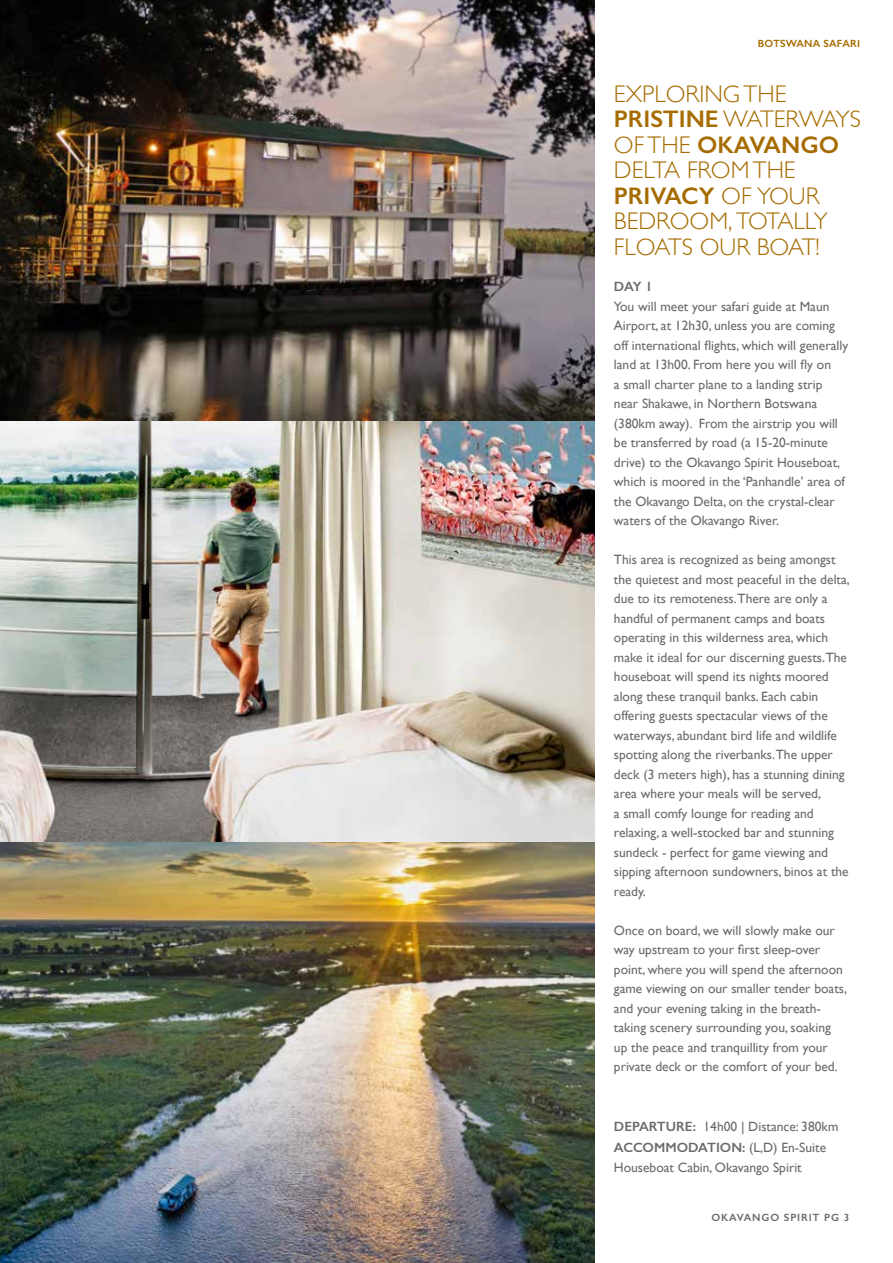
<style>
.page{position:relative;width:893px;height:1263px;background:#fff}
.page>*{position:absolute;margin:0;border:0;box-sizing:border-box;transform-origin:0 0}
.t1{font:300 24px/25.5px "Gill Sans";color:#a66c00}
.t2{font:13.5px/19.5px "Gill Sans";color:#6b6b6f}
.t3{font:600 13.5px "Gill Sans";color:#6b6b6f}
.t4{font:600 10.5px "Gill Sans";letter-spacing:.08em;color:#6b6b6f}
.t5{font:600 10.5px "Gill Sans";letter-spacing:.015em;color:#a66c00}
.s1{font-weight:600}
</style>
<div class="page">
<img style="left:0;top:0;width:594px;height:1263px">
<p class="t5" style="left:758px;top:37px;width:104px">BOTSWANA SAFARI</p>
<h1 class="t1" style="left:614px;top:80px;width:249px">EXPLORING THE<br><span class="s1">PRISTINE</span> WATERWAYS<br>OF THE <span class="s1">OKAVANGO<br></span>DELTA FROM THE<br><span class="s1">PRIVACY</span> OF YOUR<br>BEDROOM, TOTALLY<br>FLOATS OUR BOAT!</h1>
<p class="t3" style="left:614px;top:278px;width:40px">DAY 1</p>
<p class="t2" style="left:614px;top:296px;width:236px">You will meet your safari guide at Maun Airport, at 12h30, unless you are coming off international flights, which will generally land at 13h00. From here you will fly on<br>a small charter plane to a landing strip near Shakawe, in Northern Botswana (380km away). From the airstrip you will be transferred by road (a 15-20-minute drive) to the Okavango Spirit Houseboat, which is moored in the ‘Panhandle’ area of the Okavango Delta, on the crystal-clear waters of the Okavango River.</p>
<p class="t2" style="left:614px;top:550px;width:237px">This area is recognized as being amongst the quietest and most peaceful in the delta, due to its remoteness.There are only a handful of permanent camps and boats operating in this wilderness area, which make it ideal for our discerning guests.The houseboat will spend its nights moored along these tranquil banks. Each cabin offering guests spectacular views of the waterways, abundant bird life and wildlife spotting along the riverbanks.The upper deck (3 meters high), has a stunning dining area where your meals will be served,<br>a small comfy lounge for reading and relaxing, a well-stocked bar and stunning sundeck - perfect for game viewing and sipping afternoon sundowners, binos at the ready.</p>
<p class="t2" style="left:614px;top:920px;width:235px">Once on board, we will slowly make our way upstream to your first sleep-over point, where you will spend the afternoon game viewing on our smaller tender boats, and your evening taking in the breath&shy;taking scenery surrounding you, soaking up the peace and tranquillity from your private deck or the comfort of your bed.</p>
<p class="t2" style="left:614px;top:1116px;width:226px;line-height:21px"><span class="s1">DEPARTURE:</span> 14h00 | Distance: 380km<br><span class="s1">ACCOMMODATION:</span> (L,D) En-Suite</p>
<p class="t2" style="left:614px;top:1157px;width:189px">Houseboat Cabin, Okavango Spirit</p>
<p class="t4" style="left:711px;top:1211px;width:139px">OKAVANGO SPIRIT PG 3</p>
</div>
